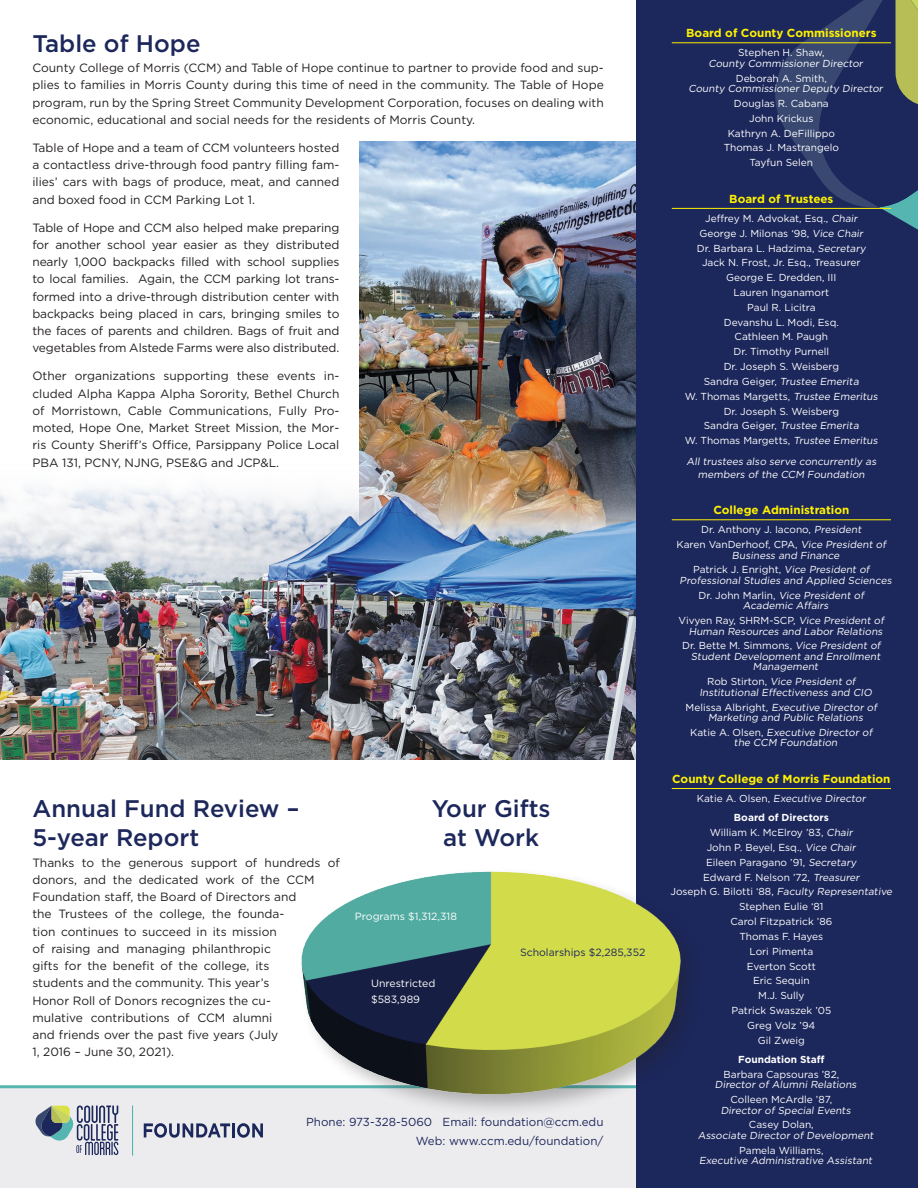
<style>
.page{position:relative;width:918px;height:1188px;background:#fff}
.page>*{position:absolute;margin:0;border:0;box-sizing:border-box;transform-origin:0 0}
.Main_Head_21{font:500 24px/28.8px "Gotham";color:#1c275b}
.Copy_21{font:12px/17.2px "Gotham";color:#231f20;text-align:justify}
.VIP_Heads{font:700 11.7px "Gotham";color:#fff101}
.t1{font:11.7px "Gotham";color:#1c275b}
.Copy_21-2{font:10.5px/16.5px "Gotham";color:#fff}
.Copy_21-3{font:10.5px "Gotham";color:#1c275b}
.VIP_Names{font:10.2px/10.5px "Gotham";color:#fff}
.VIP_Itc{font:10.2px/12.3px "Gotham";color:#fff;text-align:center}
.VIP_Names-2{font:700 10.2px "Gotham";color:#fff}
</style>
<div class="page">
<div style="left:0;top:1086px;width:666px;height:102px;background:#ececee"></div>
<hr style="left:0;top:1085px;width:636px;height:3px;background:#55b6b1">
<img style="left:360px;top:142px;width:276px;height:322px">
<img style="left:24px;top:464px;width:612px;height:30px">
<img style="left:0;top:494px;width:636px;height:265px">
<div style="left:636px;top:0;width:282px;height:1188px;background:#1c275b"></div>
<svg style="left:775px;top:0;width:143px;height:230px"></svg>
<hr style="left:672px;top:43px;width:219px;height:1px;background:#fff101">
<hr style="left:672px;top:208px;width:219px;height:1px;background:#fff101">
<hr style="left:672px;top:520px;width:219px;height:1px;background:#fff101">
<hr style="left:672px;top:788px;width:219px;height:1px;background:#fff101">
<div style="left:297px;top:866px;width:407px;height:252px;background:#231f20;opacity:.3"></div>
<img style="left:301px;top:869px;width:380px;height:229px">
<svg style="left:35px;top:1106px;width:83px;height:49px"></svg>
<svg style="left:144px;top:1123px;width:86px;height:15px"></svg>
<hr style="left:232px;top:1123px;width:3px;height:14px;background:#1c275b">
<svg style="left:237px;top:1123px;width:26px;height:15px"></svg>
<hr style="left:132px;top:1106px;width:1px;height:50px;background:#55b6b1">
<p class="Main_Head_21" style="left:32px;top:28px;width:170px">Table of Hope</p>
<p class="Copy_21" style="left:32px;top:59px;width:573px">County College of Morris (CCM) and Table of Hope continue to partner to provide food and sup&shy;plies to families in Morris County during this time of need in the community. The Table of Hope program, run by the Spring Street Community Development Corporation, focuses on dealing with economic, educational and social needs for the residents of Morris County.</p>
<p class="Copy_21" style="left:32px;top:139px;width:308px">Table of Hope and a team of CCM volunteers hosted a contactless drive-through food pantry filling fam&shy;ilies’ cars with bags of produce, meat, and canned and boxed food in CCM Parking Lot 1.</p>
<p class="Copy_21" style="left:32px;top:219px;width:309px">Table of Hope and CCM also helped make preparing for another school year easier as they distributed nearly 1,000 backpacks filled with school supplies to local families. Again, the CCM parking lot trans&shy;formed into a drive-through distribution center with backpacks being placed in cars, bringing smiles to the faces of parents and children. Bags of fruit and vegetables from Alstede Farms were also distributed.</p>
<p class="Copy_21" style="left:32px;top:367px;width:309px">Other organizations supporting these events in&shy;cluded Alpha Kappa Alpha Sorority, Bethel Church of Morristown, Cable Communications, Fully Pro&shy;moted, Hope One, Market Street Mission, the Mor&shy;ris County Sheriff’s Office, Parsippany Police Local PBA 131, PCNY, NJNG, PSE&amp;G and JCP&amp;L.</p>
<p class="Main_Head_21" style="left:32px;top:794px;width:269px">Annual Fund Review –<br>5-year Report</p>
<p class="Copy_21" style="left:32px;top:853px;width:309px;text-align:left">Thanks to the generous support of hundreds of donors, and the dedicated work of the CCM Foundation staff, the Board of Directors and<br>the Trustees of the college, the founda-<br>tion continues to succeed in its mission<br>of raising and managing philanthropic<br>gifts for the benefit of the college, its<br>students and the community. This year’s<br>Honor Roll of Donors recognizes the cu-<br>mulative contributions of CCM alumni<br>and friends over the past five years (July<br>1, 2016 – June 30, 2021).</p>
<p class="Main_Head_21" style="left:432px;top:794px;width:120px;text-align:center">Your Gifts at Work</p>
<p class="Copy_21-2" style="left:355px;top:908px;width:104px">Programs $1,312,318</p>
<p class="Copy_21-2" style="left:371px;top:975px;width:66px">Unrestricted $583,989</p>
<p class="Copy_21-3" style="left:520px;top:945px;width:127px">Scholarships $2,285,352</p>
<p class="t1" style="left:306px;top:1114px;width:299px">Phone: 973-328-5060 Email: foundation@ccm.edu</p>
<p class="t1" style="left:416px;top:1133px;width:189px">Web: www.ccm.edu/foundation/</p>
<p class="VIP_Heads" style="left:686px;top:25px;width:192px">Board of County Commissioners</p>
<p class="VIP_Names" style="left:708px;top:47px;width:158px;text-indent:30px">Stephen H. Shaw,<br>County Commissioner Director</p>
<p class="VIP_Names" style="left:688px;top:73px;width:198px;text-indent:47px">Deborah A. Smith,<br>County Commissioner Deputy Director</p>
<p class="VIP_Names" style="left:734px;top:98px;width:96px">Douglas R. Cabana</p>
<p class="VIP_Names" style="left:749px;top:113px;width:66px">John Krickus</p>
<p class="VIP_Names" style="left:728px;top:128px;width:109px">Kathryn A. DeFillippo</p>
<p class="VIP_Names" style="left:724px;top:142px;width:117px">Thomas J. Mastrangelo</p>
<p class="VIP_Names" style="left:750px;top:157px;width:65px">Tayfun Selen</p>
<p class="VIP_Heads" style="left:729px;top:191px;width:106px">Board of Trustees</p>
<p class="VIP_Names" style="left:705px;top:213px;width:156px">Jeffrey M. Advokat, Esq., Chair</p>
<p class="VIP_Names" style="left:699px;top:228px;width:167px">George J. Milonas ‘98, Vice Chair</p>
<p class="VIP_Names" style="left:697px;top:243px;width:172px">Dr. Barbara L. Hadzima, Secretary</p>
<p class="VIP_Names" style="left:702px;top:257px;width:160px">Jack N. Frost, Jr. Esq., Treasurer</p>
<p class="VIP_Names" style="left:726px;top:272px;width:112px">George E. Dredden, III</p>
<p class="VIP_Names" style="left:734px;top:287px;width:97px">Lauren Inganamort</p>
<p class="VIP_Names" style="left:747px;top:302px;width:70px">Paul R. Licitra</p>
<p class="VIP_Names" style="left:724px;top:317px;width:117px">Devanshu L. Modi, Esq.</p>
<p class="VIP_Names" style="left:735px;top:331px;width:95px">Cathleen M. Paugh</p>
<p class="VIP_Names" style="left:734px;top:346px;width:97px">Dr. Timothy Purnell</p>
<p class="VIP_Names" style="left:724px;top:361px;width:117px">Dr. Joseph S. Weisberg</p>
<p class="VIP_Names" style="left:704px;top:376px;width:158px">S a n d ra G e i g e r, Trustee Emerita</p>
<p class="VIP_Names" style="left:685px;top:391px;width:196px">W. Thomas Margetts, Trustee Emeritus</p>
<p class="VIP_Names" style="left:724px;top:406px;width:117px">Dr. Joseph S. Weisberg</p>
<p class="VIP_Names" style="left:704px;top:420px;width:158px">S a n d ra G e i g e r, Trustee Emerita</p>
<p class="VIP_Names" style="left:685px;top:435px;width:196px">W. Thomas Margetts, Trustee Emeritus</p>
<p class="VIP_Itc" style="left:686px;top:455px;width:193px">All trustees also serve concurrently as members of the CCM Foundation</p>
<p class="VIP_Heads" style="left:713px;top:502px;width:138px">College Administration</p>
<p class="VIP_Names" style="left:701px;top:524px;width:164px">Dr. Anthony J. Iacono, President</p>
<p class="VIP_Names" style="left:732px;top:539px;width:158px;text-indent:-55px">Karen VanDerhoof, CPA, Vice President of<br>Business and Finance</p>
<p class="VIP_Names" style="left:680px;top:564px;width:215px;text-indent:13px">Patrick J. Enright, Vice President of<br>Professional Studies and Applied Sciences</p>
<p class="VIP_Names" style="left:743px;top:590px;width:125px;text-indent:-44px">D r. J o h n M a r l i n , Vice President of<br>Academic Affairs</p>
<p class="VIP_Names" style="left:679px;top:615px;width:209px;text-align:right">Vivyen Ray, SHRM-SCP, Vice President of<br>Human Resources and Labor Relations</p>
<p class="VIP_Names" style="left:682px;top:640px;width:202px">Dr. Bette M. Simmons, Vice President of</p>
<p class="VIP_Names" style="left:691px;top:651px;width:193px">Student Development and Enrollment</p>
<p class="VIP_Names" style="left:753px;top:661px;width:69px">Management</p>
<p class="VIP_Names" style="left:699px;top:676px;width:176px;text-indent:8px">Ro b S t i rto n , Vice President of<br>Institutional Effectiveness and CIO</p>
<p class="VIP_Names" style="left:708px;top:702px;width:172px;text-indent:-23px">M e l i ss a A l b r i g h t, Executive Director of<br>Marketing and Public Relations</p>
<p class="VIP_Names" style="left:734px;top:727px;width:142px;text-indent:-44px">Ka t i e A . O l s e n , Executive Director of the CCM Foundation</p>
<p class="VIP_Heads" style="left:672px;top:771px;width:220px">County College of Morris Foundation</p>
<p class="VIP_Names" style="left:697px;top:793px;width:172px">Ka t i e A . O l s e n , Executive Director</p>
<p class="VIP_Names-2" style="left:734px;top:811px;width:96px">Board of Directors</p>
<p class="VIP_Names" style="left:710px;top:827px;width:146px">William K. McElroy ’83, Chair</p>
<p class="VIP_Names" style="left:707px;top:842px;width:153px">John P. Beyel, Esq., Vice Chair</p>
<p class="VIP_Names" style="left:706px;top:857px;width:154px">Eileen Paragano ’91, Secretary</p>
<p class="VIP_Names" style="left:703px;top:872px;width:160px">Edward F. Nelson ’72, Treasurer</p>
<p class="VIP_Names" style="left:670px;top:886px;width:225px">J o s e p h G . B i l ott i ‘ 8 8 , Faculty Representative</p>
<p class="VIP_Names" style="left:739px;top:901px;width:86px">Stephen Eulie ‘81</p>
<p class="VIP_Names" style="left:730px;top:916px;width:103px">Carol Fitzpatrick ’86</p>
<p class="VIP_Names" style="left:739px;top:931px;width:85px">Thomas F. Hayes</p>
<p class="VIP_Names" style="left:750px;top:946px;width:65px">Lori Pimenta</p>
<p class="VIP_Names" style="left:747px;top:961px;width:71px">Everton Scott</p>
<p class="VIP_Names" style="left:753px;top:975px;width:58px">Eric Sequin</p>
<p class="VIP_Names" style="left:758px;top:990px;width:48px">M.J. Sully</p>
<p class="VIP_Names" style="left:731px;top:1005px;width:101px">Patrick Swaszek ’05</p>
<p class="VIP_Names" style="left:747px;top:1020px;width:70px">Greg Volz ’94</p>
<p class="VIP_Names" style="left:758px;top:1035px;width:49px">Gil Zweig</p>
<p class="VIP_Names-2" style="left:738px;top:1053px;width:88px">Foundation Staff</p>
<p class="VIP_Names" style="left:715px;top:1069px;width:145px;text-indent:9px">Barbara Capsouras ’82,<br>Director of Alumni Relations</p>
<p class="VIP_Names" style="left:721px;top:1094px;width:133px;text-indent:10px">Colleen McArdle ’87,<br>Director of Special Events</p>
<p class="VIP_Names" style="left:698px;top:1119px;width:179px;text-indent:51px">Casey Dolan,<br>Associate Director of Development</p>
<p class="VIP_Names" style="left:699px;top:1145px;width:177px;text-indent:40px">Pamela Williams,<br>Executive Administrative Assistant</p>
</div>
